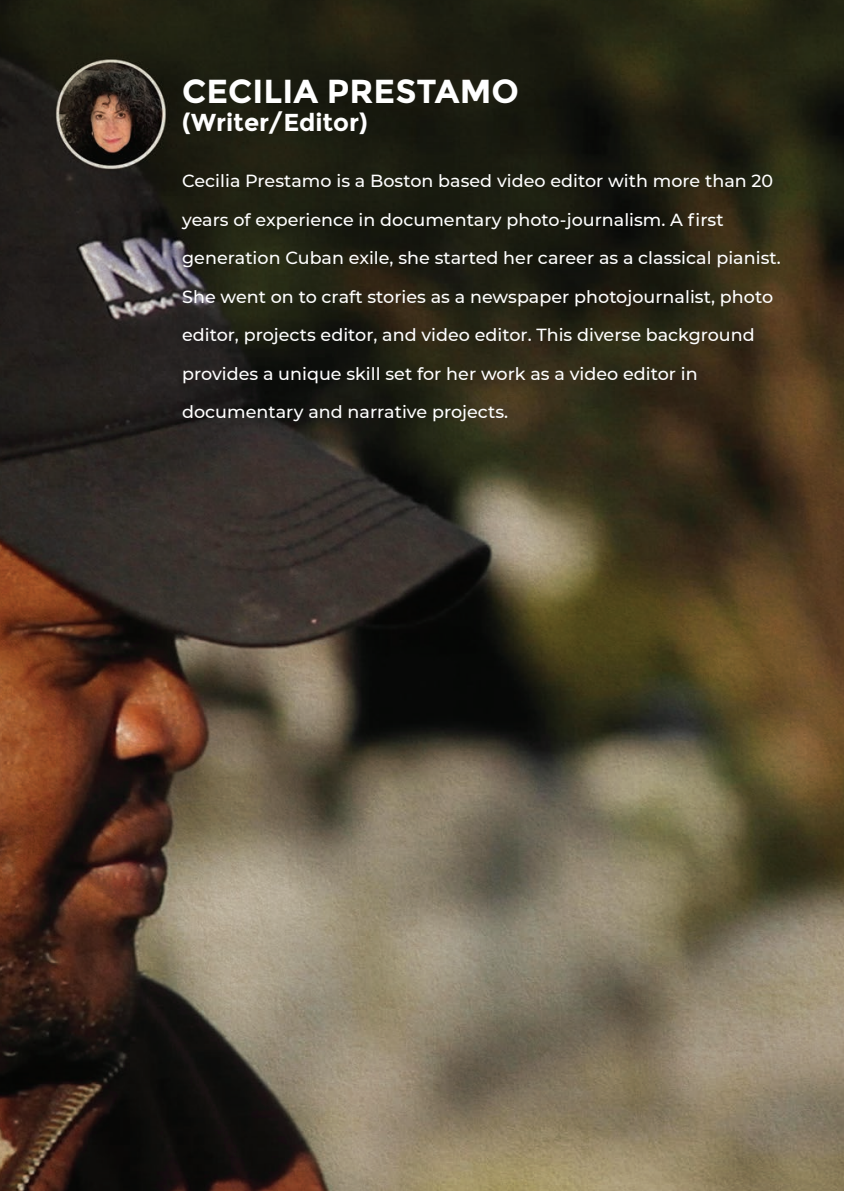
<style>
.page{position:relative;width:844px;height:1191px;background:#fff}
.page>*{position:absolute;margin:0;border:0;box-sizing:border-box;transform-origin:0 0}
.t1{font:700 33.25px "Montserrat";color:#fff}
.t2{font:700 24.5px "Montserrat";color:#fff}
.t3{font:500 17.5px "Montserrat";color:#fff}
</style>
<div class="page">
<img style="left:0;top:0;width:843px;height:1191px">
<h1 class="t1" style="left:182px;top:72px;width:338px">CECILIA PRESTAMO</h1>
<h2 class="t2" style="left:182px;top:108px;width:187px">(Writer/Editor)</h2>
<p class="t3" style="left:182px;top:169px;width:592px">Cecilia Prestamo is a Boston based video editor with more than 20</p>
<p class="t3" style="left:182px;top:207px;width:543px">years of experience in documentary photo-journalism. A first</p>
<p class="t3" style="left:182px;top:246px;width:600px">generation Cuban exile, she started her career as a classical pianist.</p>
<p class="t3" style="left:182px;top:284px;width:592px">She went on to craft stories as a newspaper photojournalist, photo</p>
<p class="t3" style="left:182px;top:323px;width:574px">editor, projects editor, and video editor. This diverse background</p>
<p class="t3" style="left:182px;top:361px;width:517px">provides a unique skill set for her work as a video editor in</p>
<p class="t3" style="left:182px;top:400px;width:327px">documentary and narrative projects.</p>
</div>
